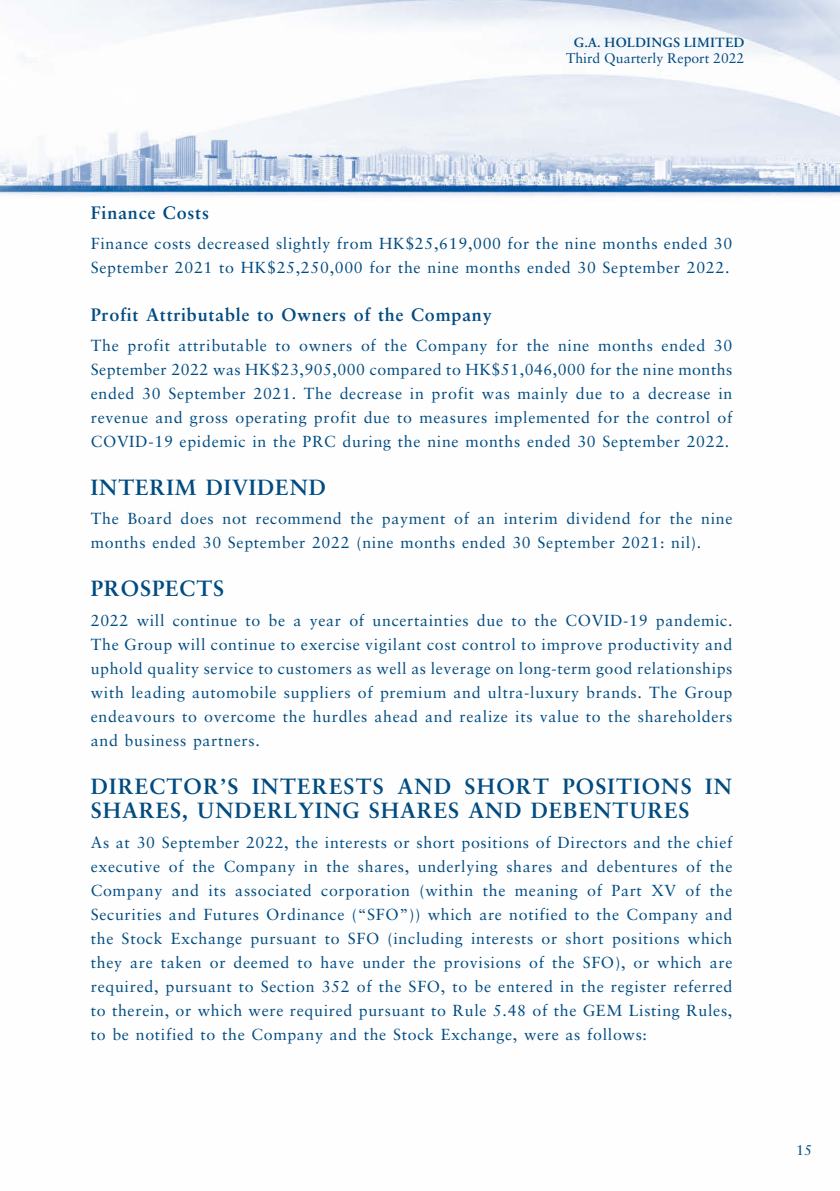
<style>
.page{position:relative;width:840px;height:1191px;background:#fff}
.page>*{position:absolute;margin:0;border:0;box-sizing:border-box;transform-origin:0 0}
.t1{font:700 22px/24px "Sabon LT Std";letter-spacing:.04em;color:#004b81}
.t2{font:700 18px "Sabon LT Std";letter-spacing:.04em;color:#004b81}
.t3{font:16px/24px "Sabon LT Std";letter-spacing:.04em;color:#004b81;text-align:justify}
.t4{font:14.2px "Sabon LT Std";color:#004b81}
.t5{font:14px "Sabon LT Std";color:#004b81}
.t6{font:600 14px "Adobe Garamond Pro";letter-spacing:.015em;color:#004b81}
</style>
<div class="page">
<img style="left:0;top:0;width:839px;height:196px">
<p class="t6" style="left:573px;top:34px;width:172px">G.A. HOLDINGS LIMITED</p>
<p class="t5" style="left:565px;top:50px;width:180px">Third Quarterly Report 2022</p>
<p class="t2" style="left:91px;top:202px;width:120px">Finance Costs</p>
<p class="t3" style="left:91px;top:231px;width:642px">Finance costs decreased slightly from HK$25,619,000 for the nine months ended 30<br>September 2021 to HK$25,250,000 for the nine months ended 30 September 2022.</p>
<p class="t2" style="left:91px;top:303px;width:402px">Profit Attributable to Owners of the Company</p>
<p class="t3" style="left:91px;top:333px;width:642px">The profit attributable to owners of the Company for the nine months ended 30<br>September 2022 was HK$23,905,000 compared to HK$51,046,000 for the nine months ended 30 September 2021. The decrease in profit was mainly due to a decrease in revenue and gross operating profit due to measures implemented for the control of COVID-19 epidemic in the PRC during the nine months ended 30 September 2022.</p>
<h1 class="t1" style="left:91px;top:474px;width:237px">INTERIM DIVIDEND</h1>
<p class="t3" style="left:91px;top:506px;width:642px">The Board does not recommend the payment of an interim dividend for the nine months ended 30 September 2022 (nine months ended 30 September 2021: nil).</p>
<h1 class="t1" style="left:91px;top:576px;width:135px">PROSPECTS</h1>
<p class="t3" style="left:91px;top:608px;width:642px">2022 will continue to be a year of uncertainties due to the COVID-19 pandemic.<br>The Group will continue to exercise vigilant cost control to improve productivity and uphold quality service to customers as well as leverage on long-term good relationships with leading automobile suppliers of premium and ultra-luxury brands. The Group endeavours to overcome the hurdles ahead and realize its value to the shareholders and business partners.</p>
<h1 class="t1" style="left:91px;top:774px;width:642px">DIRECTOR’S INTERESTS AND SHORT POSITIONS IN<br>SHARES, UNDERLYING SHARES AND DEBENTURES</h1>
<p class="t3" style="left:91px;top:830px;width:643px">As at 30 September 2022, the interests or short positions of Directors and the chief executive of the Company in the shares, underlying shares and debentures of the Company and its associated corporation (within the meaning of Part XV of the Securities and Futures Ordinance (“SFO”)) which are notified to the Company and the Stock Exchange pursuant to SFO (including interests or short positions which they are taken or deemed to have under the provisions of the SFO), or which are required, pursuant to Section 352 of the SFO, to be entered in the register referred to therein, or which were required pursuant to Rule 5.48 of the GEM Listing Rules, to be notified to the Company and the Stock Exchange, were as follows:</p>
<p class="t4" style="left:795px;top:1141px;width:17px">15</p>
</div>
